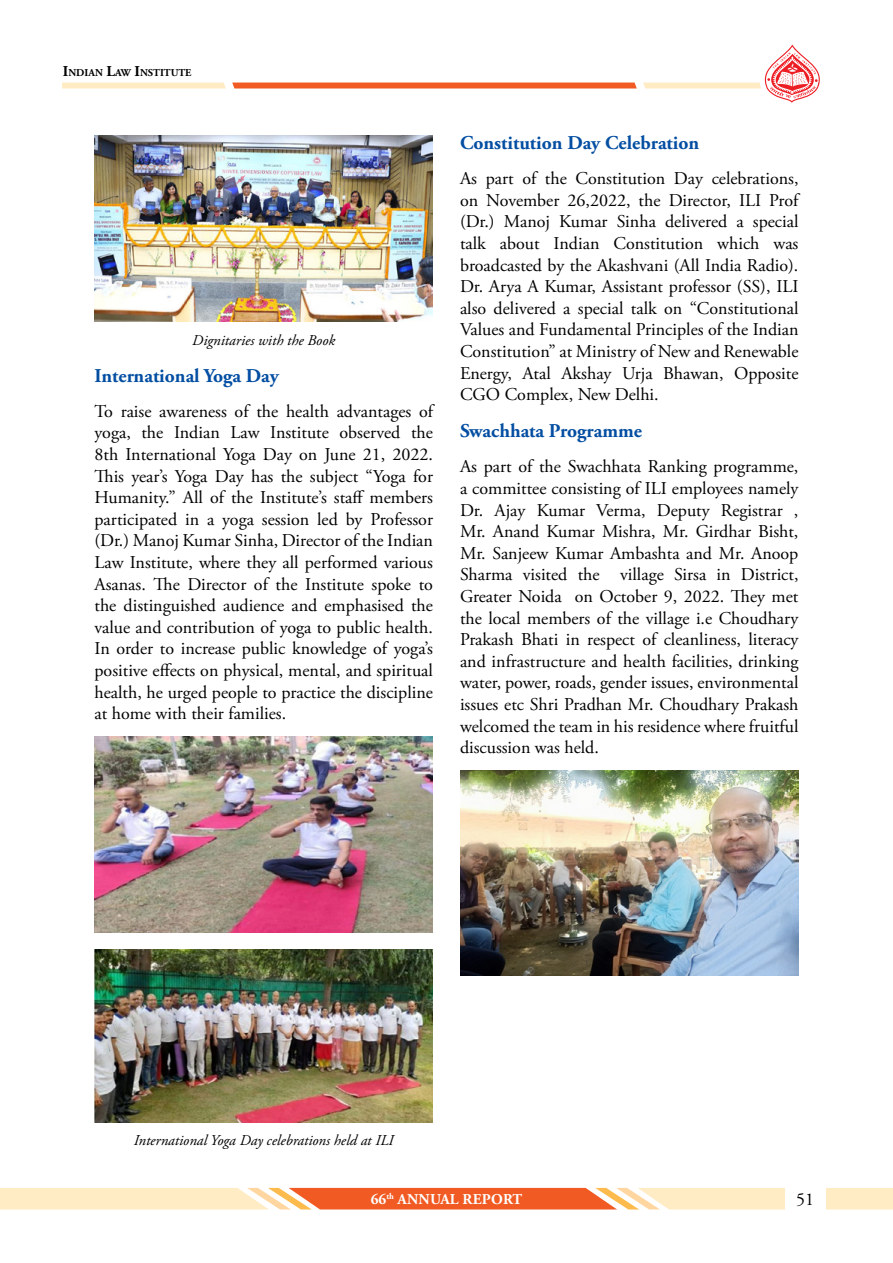
<style>
.page{position:relative;width:893px;height:1263px;background:#fff}
.page>*{position:absolute;margin:0;border:0;box-sizing:border-box;transform-origin:0 0}
.t1{font:700 19.5px "Adobe Garamond Pro";color:#034ea2}
.t2{font:18px/21.6px "Adobe Garamond Pro";color:#000;text-align:justify}
.t3{font:italic 15px "Adobe Garamond Pro";color:#000}
.t4{font:700 15px "Adobe Garamond Pro";letter-spacing:.015em;color:#fff}
.t5{font:700 10.5px "Adobe Garamond Pro";color:#000}
.s1{font-size:15px}
</style>
<div class="page">
<svg style="left:0;top:1188px;width:893px;height:21px;background:#fab88b"></svg>
<div style="left:785px;top:1175px;width:40px;height:88px;background:#fff"></div>
<svg style="left:232px;top:83px;width:405px;height:6px;background:#f26835"></svg>
<svg style="left:62px;top:83px;width:164px;height:6px"></svg>
<svg style="left:643px;top:45px;width:177px;height:58px"></svg>
<img style="left:94px;top:135px;width:339px;height:186px">
<img style="left:94px;top:736px;width:339px;height:197px">
<img style="left:94px;top:950px;width:339px;height:172px">
<img style="left:460px;top:770px;width:338px;height:206px">
<p class="t5" style="left:63px;top:67px;width:130px"><span class="s1">I</span>NDIAN <span class="s1">L</span>AW <span class="s1">I</span>NSTITUTE</p>
<p class="t3" style="left:192px;top:331px;width:144px">Dignitaries with the Book</p>
<p class="t1" style="left:94px;top:364px;width:186px">International Yoga Day</p>
<p class="t2" style="left:94px;top:401px;width:340px">To raise awareness of the health advantages of yoga, the Indian Law Institute observed the 8th International Yoga Day on June 21, 2022.<br>This year’s Yoga Day has the subject “Yoga for Humanity.” All of the Institute’s staff members participated in a yoga session led by Professor (Dr.) Manoj Kumar Sinha, Director of the Indian Law Institute, where they all performed various Asanas. The Director of the Institute spoke to the distinguished audience and emphasised the value and contribution of yoga to public health.<br>In order to increase public knowledge of yoga’s positive effects on physical, mental, and spiritual health, he urged people to practice the discipline at home with their families.</p>
<p class="t1" style="left:460px;top:132px;width:241px">Constitution Day Celebration</p>
<p class="t2" style="left:460px;top:168px;width:340px">As part of the Constitution Day celebrations, on November 26,2022, the Director, ILI Prof (Dr.) Manoj Kumar Sinha delivered a special talk about Indian Constitution which was broadcasted by the Akashvani (All India Radio).<br>Dr. Arya A Kumar, Assistant professor (SS), ILI also delivered a special talk on “Constitutional Values and Fundamental Principles of the Indian Constitution” at Ministry of New and Renewable Energy, Atal Akshay Urja Bhawan, Opposite CGO Complex, New Delhi.</p>
<p class="t1" style="left:460px;top:420px;width:184px">Swachhata Programme</p>
<p class="t2" style="left:460px;top:456px;width:340px">As part of the Swachhata Ranking programme, a committee consisting of ILI employees namely Dr. Ajay Kumar Verma, Deputy Registrar , Mr. Anand Kumar Mishra, Mr. Girdhar Bisht, Mr. Sanjeew Kumar Ambashta and Mr. Anoop Sharma visited the village Sirsa in District, Greater Noida on October 9, 2022. They met the local members of the village i.e Choudhary Prakash Bhati in respect of cleanliness, literacy and infrastructure and health facilities, drinking water, power, roads, gender issues, environmental issues etc Shri Pradhan Mr. Choudhary Prakash welcomed the team in his residence where fruitful discussion was held.</p>
<p class="t3" style="left:134px;top:1132px;width:261px">International Yoga Day celebrations held at ILI</p>
<p class="t4" style="left:371px;top:1190px;width:153px">66<sup>th</sup> ANNUAL REPORT</p>
<p class="t2" style="left:796px;top:1189px;width:19px">51</p>
</div>
